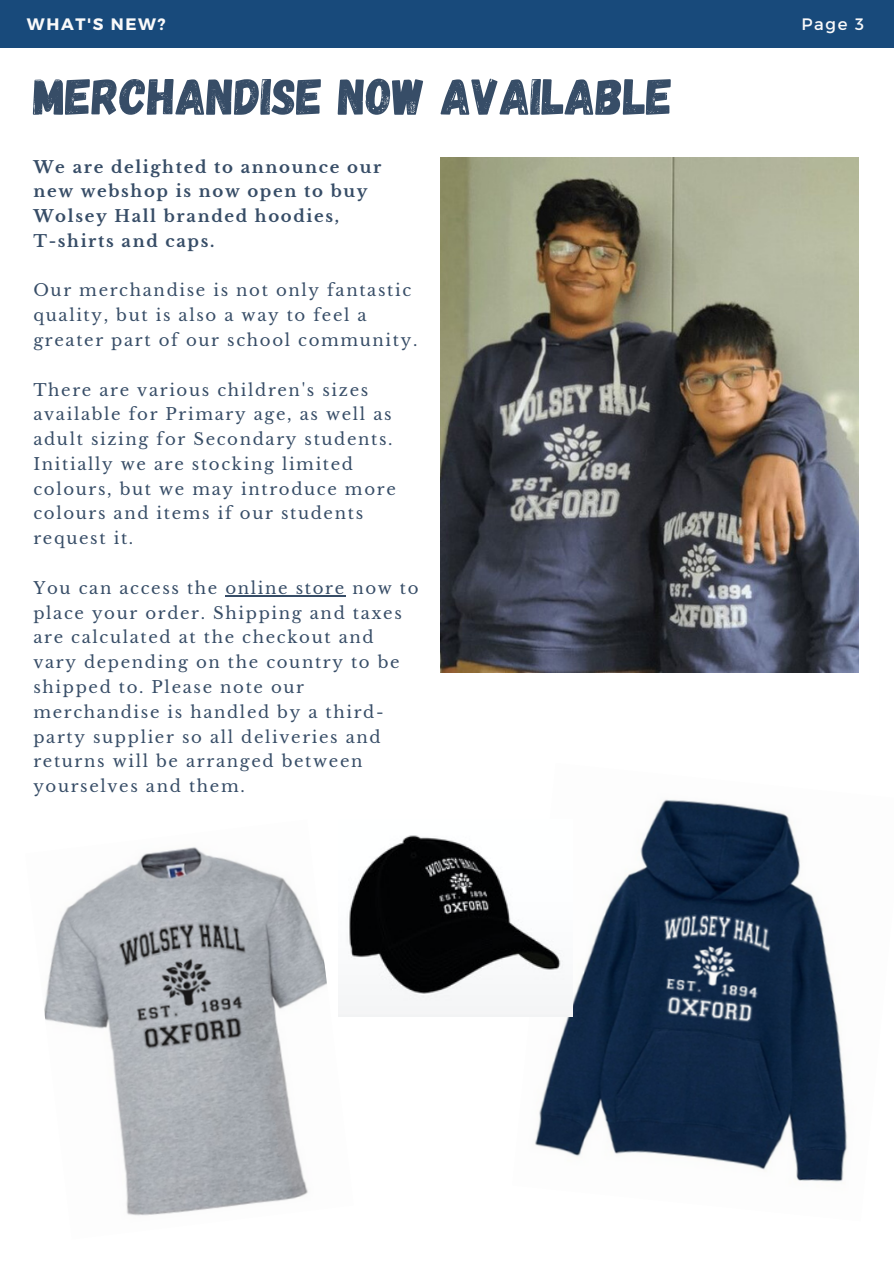
<style>
.page{position:relative;width:894px;height:1264px;background:#fff}
.page>*{position:absolute;margin:0;border:0;box-sizing:border-box;transform-origin:0 0}
.t1{font:51px "Gagalin";color:#374d67}
.t2{font:16.5px/24.8px "Libre Baskerville";letter-spacing:.1em;color:#374d67}
.t3{font:700 16.5px/24.8px "Libre Baskerville";letter-spacing:.1em;color:#374d67}
.t4{font:700 16.5px "Montserrat";letter-spacing:.1em;color:#fafafa}
.t5{font:16.5px "Montserrat";color:#fafafa}
</style>
<div class="page">
<div style="left:0;top:0;width:893px;height:47px;background:#184a7b"></div>
<img style="left:44px;top:847px;width:309px;height:369px">
<img style="left:512px;top:799px;width:335px;height:383px">
<img style="left:338px;top:819px;width:234px;height:197px">
<hr style="left:225px;top:595px;width:121px;height:1px;background:#374d67">
<img style="left:440px;top:157px;width:418px;height:515px">
<p class="t4" style="left:27px;top:14px;width:140px">WHAT'S NEW?</p>
<p class="t5" style="left:801px;top:14px;width:64px">Page 3</p>
<p class="t1" style="left:33px;top:63px;width:640px">MERCHANDISE NOW AVAILABLE</p>
<p class="t3" style="left:33px;top:154px;width:349px">We are delighted to announce our new webshop is now open to buy<br>Wolsey Hall branded hoodies,</p>
<p class="t3" style="left:33px;top:229px;width:182px">T-shirts and caps.</p>
<p class="t2" style="left:33px;top:278px;width:385px">Our merchandise is not only fantastic quality, but is also a way to feel a greater part of our school community.</p>
<p class="t2" style="left:33px;top:377px;width:364px">There are various children's sizes available for Primary age, as well as adult sizing for Secondary students.<br>Initially we are stocking limited colours, but we may introduce more colours and items if our students request it.</p>
<p class="t2" style="left:33px;top:575px;width:386px">You can access the online store now to place your order. Shipping and taxes are calculated at the checkout and vary depending on the country to be shipped to. Please note our merchandise is handled by a third&shy;party supplier so all deliveries and returns will be arranged between yourselves and them.</p>
</div>
